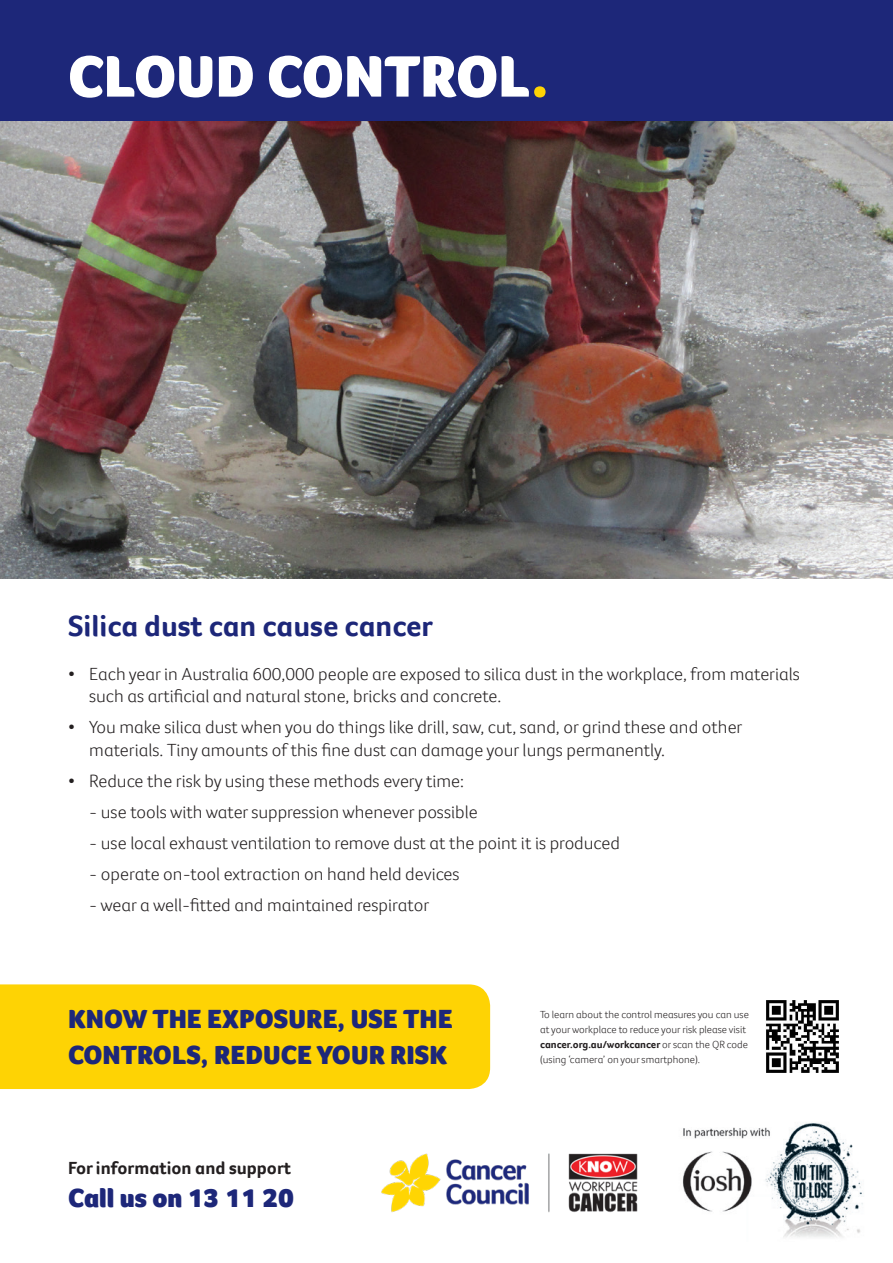
<style>
.page{position:relative;width:893px;height:1263px;background:#fff}
.page>*{position:absolute;margin:0;border:0;box-sizing:border-box;transform-origin:0 0}
.t1{font:900 60px "Foco CC";letter-spacing:-.005em;color:#fff}
.t2{font:700 30px "Foco CC";color:#1d2779}
.t3{font:900 27px/36px "Foco CC";color:#1d2779}
.t4{font:300 18px/22.5px "Foco CC";color:#231f20}
.t5{font:700 18px "Foco CC";color:#231f20}
.t6{font:300 10.5px/15px "Foco CC";color:#231f20}
.s1{color:#fed304}
.s2{font-weight:700}
</style>
<div class="page">
<div style="left:0;top:0;width:893px;height:136px;background:#1d2779"></div>
<img style="left:0;top:121px;width:893px;height:457px">
<div style="left:0;top:984px;width:490px;height:105px;background:#fed304"></div>
<img style="left:682px;top:1123px;width:181px;height:115px">
<img style="left:381px;top:1153px;width:257px;height:60px">
<img style="left:766px;top:1000px;width:73px;height:73px">
<h1 class="t1" style="left:68px;top:37px;width:482px">CLOUD CONTROL<span class="s1">.</span></h1>
<h2 class="t2" style="left:68px;top:606px;width:366px">Silica dust can cause cancer</h2>
<p class="t4" style="left:89px;top:662px;width:712px;text-indent:-21px">• Each year in Australia 600,000 people are exposed to silica dust in the workplace, from materials such as artificial and natural stone, bricks and concrete.</p>
<p class="t4" style="left:89px;top:715px;width:655px;text-indent:-21px">• You make silica dust when you do things like drill, saw, cut, sand, or grind these and other materials. Tiny amounts of this fine dust can damage your lungs permanently.</p>
<p class="t4" style="left:68px;top:769px;width:398px">• Reduce the risk by using these methods every time:</p>
<p class="t4" style="left:89px;top:800px;width:390px">- use tools with water suppression whenever possible</p>
<p class="t4" style="left:89px;top:831px;width:532px">- use local exhaust ventilation to remove dust at the point it is produced</p>
<p class="t4" style="left:89px;top:862px;width:372px">- operate on-tool extraction on hand held devices</p>
<p class="t4" style="left:89px;top:893px;width:341px">- wear a well-fitted and maintained respirator</p>
<h3 class="t3" style="left:68px;top:1001px;width:386px">KNOW THE EXPOSURE, USE THE<br>CONTROLS, REDUCE YOUR RISK</h3>
<p class="t5" style="left:68px;top:1156px;width:225px">For information and support</p>
<h3 class="t3" style="left:68px;top:1180px;width:228px">Call us on 13 11 20</h3>
<p class="t6" style="left:540px;top:1007px;width:210px">To learn about the control measures you can use at your workplace to reduce your risk please visit <span class="s2">cancer.org.au/workcancer</span> or scan the QR code (using ‘camera’ on your smartphone).</p>
</div>
